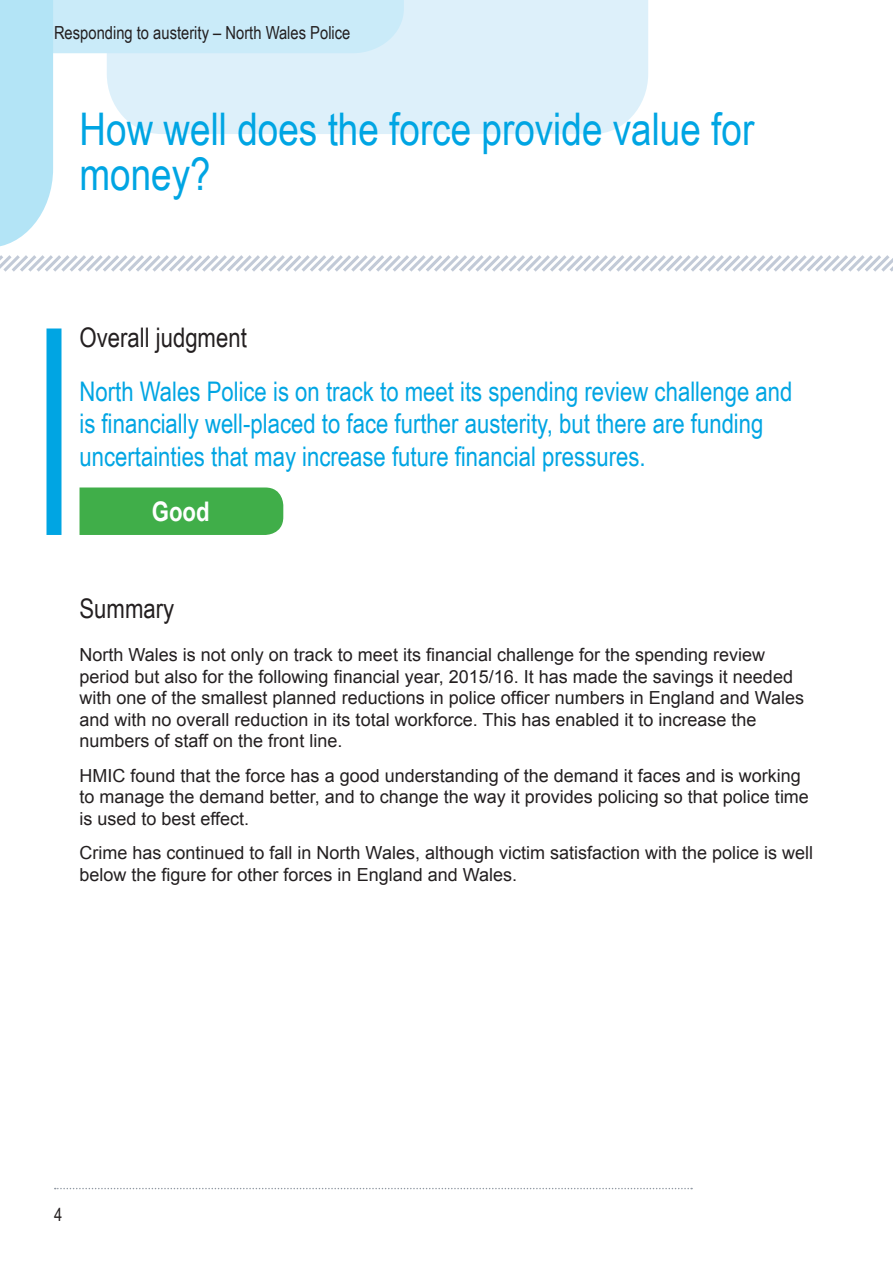
<style>
.page{position:relative;width:893px;height:1263px;background:#fff}
.page>*{position:absolute;margin:0;border:0;box-sizing:border-box;transform-origin:0 0}
.Heading_1{font:45px/45px "Arial Narrow";color:#00a5e3}
.Judgment{font:27px/32.4px "Arial Narrow";color:#00a5e3}
.Heading_2{font:27px "Arial Narrow";color:#231f20}
.Judgement{font:700 27px "Arial Narrow";color:#fff}
.Paragraph{font:18px/21.6px "Arial";color:#231f20}
.t1{font:18px "Arial Narrow";color:#231f20}
</style>
<div class="page">
<svg style="left:0;top:0;width:893px;height:272px"></svg>
<svg style="left:55px;top:1188px;width:637px;height:1px"></svg>
<div style="left:80px;top:487px;width:203px;height:48px;background:#40ae49"></div>
<div style="left:46px;top:328px;width:15px;height:207px;background:#00a5e3"></div>
<p class="t1" style="left:54px;top:19px;width:298px">Responding to austerity – North Wales Police</p>
<p class="Heading_1" style="left:80px;top:105px;width:676px">How well does the force provide value for money?</p>
<p class="Heading_2" style="left:80px;top:318px;width:169px">Overall judgment</p>
<p class="Judgment" style="left:80px;top:374px;width:714px">North Wales Police is on track to meet its spending review challenge and is financially well-placed to face further austerity, but there are funding uncertainties that may increase future financial pressures.</p>
<p class="Judgement" style="left:152px;top:491px;width:59px">Good</p>
<p class="Heading_2" style="left:80px;top:589px;width:96px">Summary</p>
<p class="Paragraph" style="left:80px;top:644px;width:726px">North Wales is not only on track to meet its financial challenge for the spending review period but also for the following financial year, 2015/16. It has made the savings it needed with one of the smallest planned reductions in police officer numbers in England and Wales and with no overall reduction in its total workforce. This has enabled it to increase the numbers of staff on the front line.</p>
<p class="Paragraph" style="left:80px;top:765px;width:731px">HMIC found that the force has a good understanding of the demand it faces and is working to manage the demand better, and to change the way it provides policing so that police time is used to best effect.</p>
<p class="Paragraph" style="left:80px;top:842px;width:735px">Crime has continued to fall in North Wales, although victim satisfaction with the police is well below the figure for other forces in England and Wales.</p>
<p class="t1" style="left:54px;top:1202px;width:10px">4</p>
</div>
